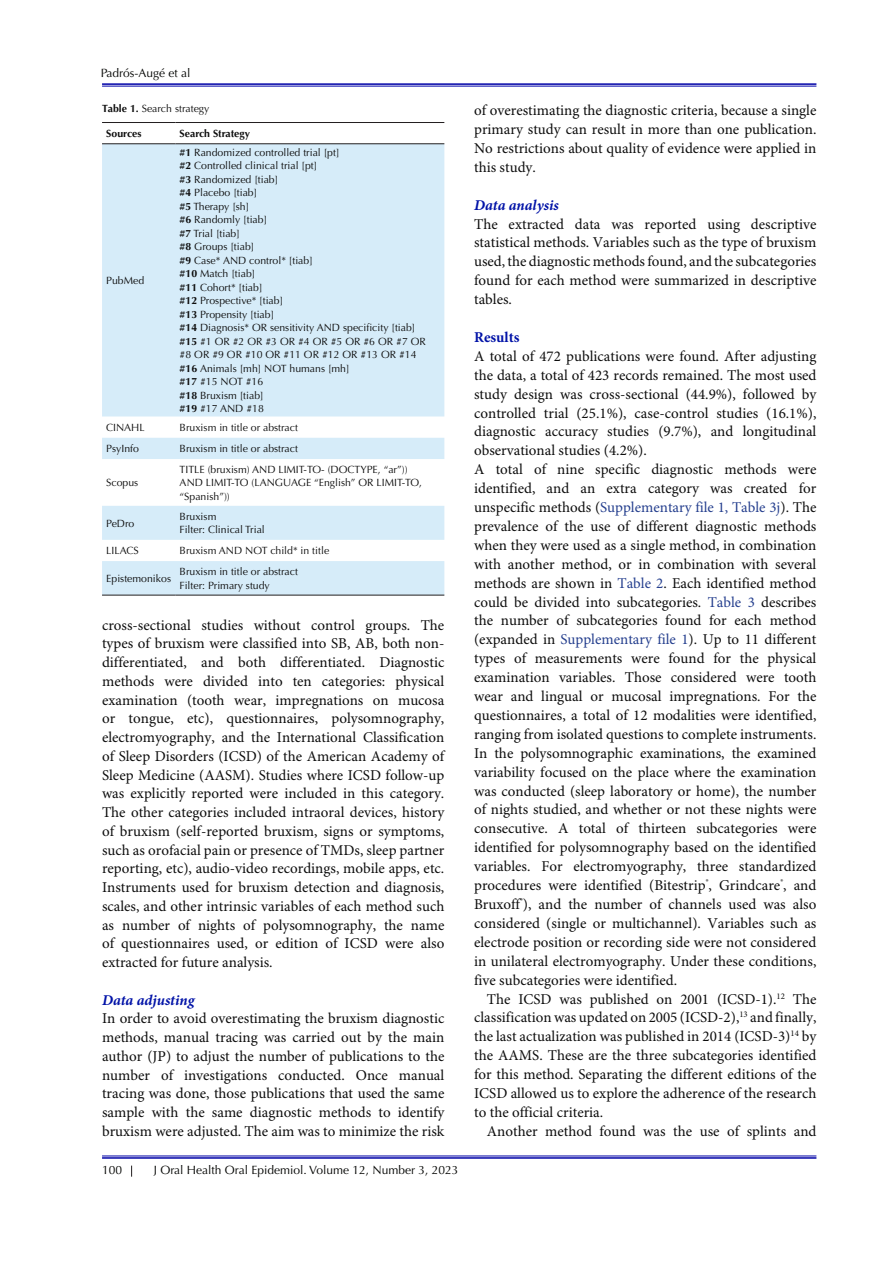
<style>
.page{position:relative;width:893px;height:1263px;background:#fff}
.page>*{position:absolute;margin:0;border:0;box-sizing:border-box;transform-origin:0 0}
.t1{font:15px/18.9px "Minion Pro";color:#0d0d0d;text-align:justify}
.t2{font:italic 700 15px "Minion Pro";color:#0012a7}
.t3{font:700 15px "Minion Pro";color:#0012a7}
.t4{font:12px "Optima LT Std";color:#040503}
.t5{font:10.5px/13.5px "Optima LT Std";color:#0d0d0d}
.t6{font:700 10.5px "Optima LT Std";color:#0d0d0d}
.s1{font-weight:700}
.s2{color:#253f8e}
</style>
<div class="page">
<hr style="left:102px;top:83px;width:714px;height:2px;background:#0002a7">
<hr style="left:102px;top:86px;width:714px;height:1px;background:#0002a7">
<hr style="left:102px;top:1156px;width:714px;height:1px;background:#0002a7">
<hr style="left:102px;top:1157px;width:714px;height:2px;background:#0002a7">
<svg style="left:131px;top:1165px;width:1px;height:12px"></svg>
<svg style="left:102px;top:144px;width:342px;height:451px;fill:#d6ecf9"></svg>
<hr style="left:102px;top:122px;width:73px;height:1px;background:#231f20">
<hr style="left:175px;top:122px;width:269px;height:1px;background:#231f20">
<hr style="left:102px;top:143px;width:73px;height:1px;background:#231f20">
<hr style="left:175px;top:143px;width:269px;height:1px;background:#231f20">
<hr style="left:102px;top:595px;width:73px;height:1px;background:#231f20">
<hr style="left:175px;top:595px;width:269px;height:1px;background:#231f20">
<p class="t4" style="left:101px;top:66px;width:91px">Padrós-Augé et al</p>
<p class="t5" style="left:102px;top:102px;width:109px"><span class="s1">Table 1.</span> Search strategy</p>
<p class="t6" style="left:106px;top:127px;width:37px">Sources</p>
<p class="t6" style="left:180px;top:127px;width:72px">Search Strategy</p>
<p class="t5" style="left:106px;top:274px;width:39px">PubMed</p>
<p class="t5" style="left:180px;top:146px;width:161px"><span class="s1">#1</span> Randomized controlled trial [pt]</p>
<p class="t5" style="left:180px;top:159px;width:139px"><span class="s1">#2</span> Controlled clinical trial [pt]</p>
<p class="t5" style="left:180px;top:173px;width:100px"><span class="s1">#3</span> Randomized [tiab]</p>
<p class="t5" style="left:180px;top:186px;width:79px"><span class="s1">#4</span> Placebo [tiab]</p>
<p class="t5" style="left:180px;top:200px;width:71px"><span class="s1">#5</span> Therapy [sh]</p>
<p class="t5" style="left:180px;top:213px;width:89px"><span class="s1">#6</span> Randomly [tiab]</p>
<p class="t5" style="left:180px;top:227px;width:62px"><span class="s1">#7</span> Trial [tiab]</p>
<p class="t5" style="left:180px;top:240px;width:76px"><span class="s1">#8</span> Groups [tiab]</p>
<p class="t5" style="left:180px;top:254px;width:135px"><span class="s1">#9</span> Case* AND control* [tiab]</p>
<p class="t5" style="left:180px;top:267px;width:77px"><span class="s1">#10</span> Match [tiab]</p>
<p class="t5" style="left:180px;top:281px;width:84px"><span class="s1">#11</span> Cohort* [tiab]</p>
<p class="t5" style="left:180px;top:294px;width:105px"><span class="s1">#12</span> Prospective* [tiab]</p>
<p class="t5" style="left:180px;top:308px;width:96px"><span class="s1">#13</span> Propensity [tiab]</p>
<p class="t5" style="left:180px;top:321px;width:237px"><span class="s1">#14</span> Diagnosis* OR sensitivity AND specificity [tiab]</p>
<p class="t5" style="left:180px;top:335px;width:248px"><span class="s1">#15</span> #1 OR #2 OR #3 OR #4 OR #5 OR #6 OR #7 OR #8 OR #9 OR #10 OR #11 OR #12 OR #13 OR #14</p>
<p class="t5" style="left:180px;top:362px;width:171px"><span class="s1">#16</span> Animals [mh] NOT humans [mh]</p>
<p class="t5" style="left:180px;top:375px;width:85px"><span class="s1">#17</span> #15 NOT #16</p>
<p class="t5" style="left:180px;top:389px;width:86px"><span class="s1">#18</span> Bruxism [tiab]</p>
<p class="t5" style="left:180px;top:402px;width:86px"><span class="s1">#19</span> #17 AND #18</p>
<p class="t5" style="left:106px;top:421px;width:40px">CINAHL</p>
<p class="t5" style="left:180px;top:421px;width:120px">Bruxism in title or abstract</p>
<p class="t5" style="left:106px;top:442px;width:34px">PsyInfo</p>
<p class="t5" style="left:180px;top:442px;width:120px">Bruxism in title or abstract</p>
<p class="t5" style="left:106px;top:476px;width:34px">Scopus</p>
<p class="t5" style="left:180px;top:463px;width:244px">TITLE (bruxism) AND LIMIT-TO- (DOCTYPE, “ar”))<br>AND LIMIT-TO (LANGUAGE “English” OR LIMIT-TO, “Spanish”))</p>
<p class="t5" style="left:106px;top:516px;width:30px">PeDro</p>
<p class="t5" style="left:180px;top:510px;width:38px">Bruxism</p>
<p class="t5" style="left:180px;top:523px;width:87px">Filter: Clinical Trial</p>
<p class="t5" style="left:106px;top:544px;width:34px">LILACS</p>
<p class="t5" style="left:180px;top:544px;width:151px">Bruxism AND NOT child* in title</p>
<p class="t5" style="left:106px;top:572px;width:66px">Epistemonikos</p>
<p class="t5" style="left:180px;top:565px;width:120px">Bruxism in title or abstract</p>
<p class="t5" style="left:180px;top:578px;width:91px">Filter: Primary study</p>
<p class="t1" style="left:102px;top:616px;width:344px">cross-sectional studies without control groups. The types of bruxism were classified into SB, AB, both non&shy;differentiated, and both differentiated. Diagnostic methods were divided into ten categories: physical examination (tooth wear, impregnations on mucosa or tongue, etc), questionnaires, polysomnography, electromyography, and the International Classification of Sleep Disorders (ICSD) of the American Academy of Sleep Medicine (AASM). Studies where ICSD follow-up was explicitly reported were included in this category.<br>The other categories included intraoral devices, history of bruxism (self-reported bruxism, signs or symptoms, such as orofacial pain or presence of TMDs, sleep partner reporting, etc), audio-video recordings, mobile apps, etc.<br>Instruments used for bruxism detection and diagnosis, scales, and other intrinsic variables of each method such as number of nights of polysomnography, the name of questionnaires used, or edition of ICSD were also extracted for future analysis.</p>
<p class="t2" style="left:102px;top:989px;width:94px">Data adjusting</p>
<p class="t1" style="left:102px;top:1010px;width:344px">In order to avoid overestimating the bruxism diagnostic methods, manual tracing was carried out by the main author (JP) to adjust the number of publications to the number of investigations conducted. Once manual tracing was done, those publications that used the same sample with the same diagnostic methods to identify bruxism were adjusted. The aim was to minimize the risk</p>
<p class="t4" style="left:102px;top:1163px;width:22px">100</p>
<p class="t4" style="left:154px;top:1163px;width:306px">J Oral Health Oral Epidemiol. Volume 12, Number 3, 2023</p>
<p class="t1" style="left:474px;top:101px;width:344px">of overestimating the diagnostic criteria, because a single primary study can result in more than one publication.<br>No restrictions about quality of evidence were applied in this study.</p>
<p class="t2" style="left:474px;top:194px;width:86px">Data analysis</p>
<p class="t1" style="left:474px;top:215px;width:344px">The extracted data was reported using descriptive statistical methods. Variables such as the type of bruxism used, the diagnostic methods found, and the subcategories found for each method were summarized in descriptive tables.</p>
<p class="t3" style="left:474px;top:327px;width:47px">Results</p>
<p class="t1" style="left:474px;top:347px;width:344px">A total of 472 publications were found. After adjusting the data, a total of 423 records remained. The most used study design was cross-sectional (44.9%), followed by controlled trial (25.1%), case-control studies (16.1%), diagnostic accuracy studies (9.7%), and longitudinal observational studies (4.2%).</p>
<p class="t1" style="left:474px;top:461px;width:344px">A total of nine specific diagnostic methods were identified, and an extra category was created for unspecific methods (<span class="s2">Supplementary file 1, Table 3j</span>). The prevalence of the use of different diagnostic methods when they were used as a single method, in combination with another method, or in combination with several methods are shown in <span class="s2">Table 2</span>. Each identified method could be divided into subcategories. <span class="s2">Table 3</span> describes the number of subcategories found for each method (expanded in <span class="s2">Supplementary file 1</span>). Up to 11 different types of measurements were found for the physical examination variables. Those considered were tooth wear and lingual or mucosal impregnations. For the questionnaires, a total of 12 modalities were identified, ranging from isolated questions to complete instruments.<br>In the polysomnographic examinations, the examined variability focused on the place where the examination was conducted (sleep laboratory or home), the number of nights studied, and whether or not these nights were consecutive. A total of thirteen subcategories were identified for polysomnography based on the identified variables. For electromyography, three standardized procedures were identified (Bitestrip<sup>®</sup>, Grindcare<sup>®</sup>, and Bruxoff<sup>®</sup>), and the number of channels used was also considered (single or multichannel). Variables such as electrode position or recording side were not considered in unilateral electromyography. Under these conditions, five subcategories were identified.</p>
<p class="t1" style="left:474px;top:990px;width:344px;text-indent:13px">The ICSD was published on 2001 (ICSD-1).<sup>12</sup> The classification was updated on 2005 (ICSD-2),<sup>13</sup> and finally, the last actualization was published in 2014 (ICSD-3)<sup>14</sup> by the AAMS. These are the three subcategories identified for this method. Separating the different editions of the ICSD allowed us to explore the adherence of the research to the official criteria.</p>
<p class="t1" style="left:487px;top:1122px;width:331px">Another method found was the use of splints and</p>
</div>
